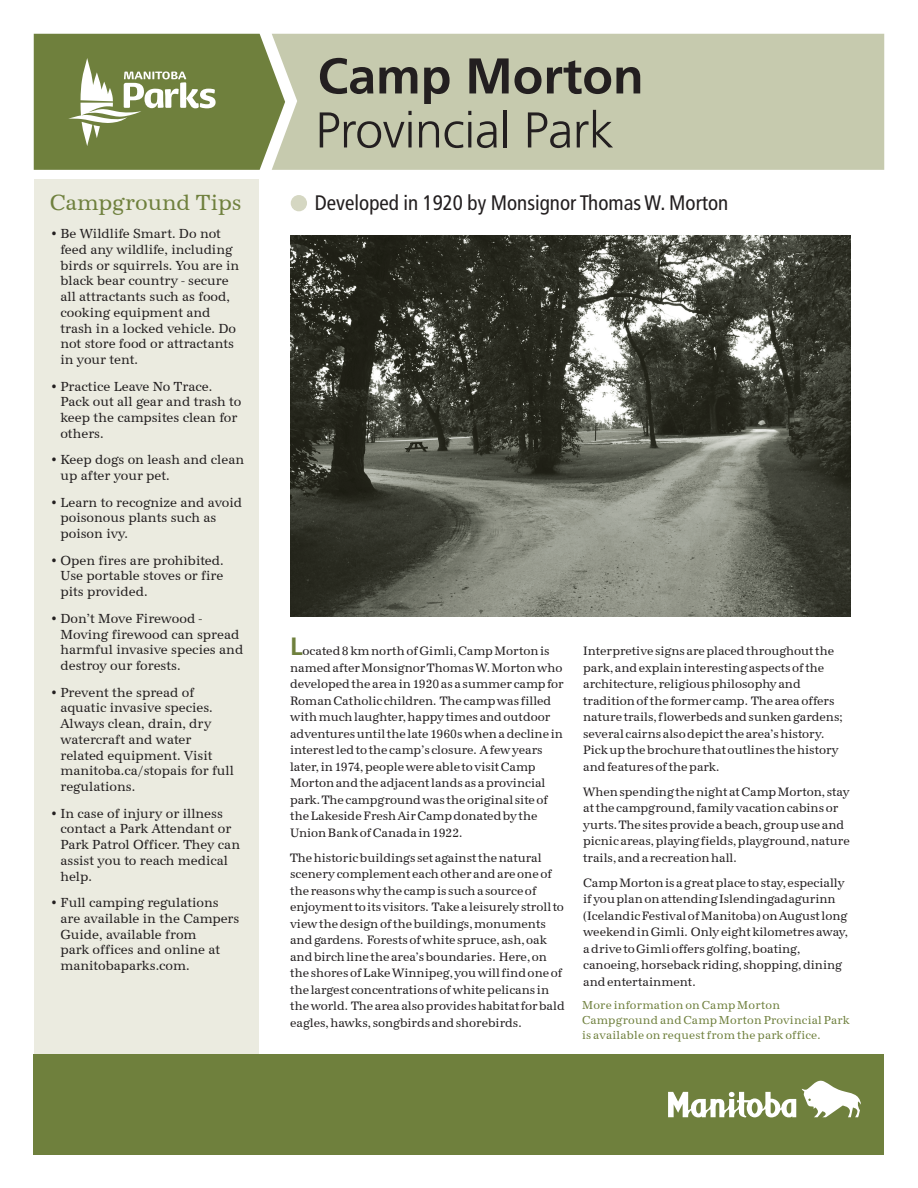
<style>
.page{position:relative;width:918px;height:1188px;background:#fff}
.page>*{position:absolute;margin:0;border:0;box-sizing:border-box;transform-origin:0 0}
.Provincial_Park{font:300 50.25px "Frutiger";letter-spacing:-.01em;color:#231f20}
.Bold_Header{font:700 50.25px "Frutiger";color:#231f20}
.t1{font:22.5px "URW Antiqua T Regu Narr";color:#6f803d}
.Description_front{font:condensed 21px "Frutiger";color:#231f20}
.Campround_Tips_Bullets{font:13.5px/15.8px "URW Antiqua T Regu Narr";color:#231f20}
.Front_Body{font:12.6px/16.5px "URW Antiqua T Regu Narr";color:#231f20}
.Front_Body_Continue{font:12.6px/16.5px "URW Antiqua T Regu Narr";color:#231f20}
.Front_Body_Continue-2{font:11.85px/15px "URW Antiqua T Regu Narr";letter-spacing:.02em;color:#6f803d}
.s1{font-family:"Frutiger";font-weight:700;font-size:25.05px;color:#6f803d}
</style>
<div class="page">
<div style="left:285px;top:34px;width:599px;height:136px;background:#c6caae"></div>
<div style="left:34px;top:179px;width:225px;height:925px;background:#ebebe0"></div>
<div style="left:34px;top:1054px;width:850px;height:100px;background:#6f803d"></div>
<div style="left:291px;top:195px;width:16px;height:16px;background:#d5d7c2;border-radius:50%"></div>
<svg style="left:34px;top:34px;width:251px;height:136px;background:#819056"></svg>
<img style="left:290px;top:235px;width:560px;height:382px">
<svg style="left:802px;top:1080px;width:59px;height:37px"></svg>
<svg style="left:668px;top:1092px;width:128px;height:25px"></svg>
<h1 class="t1" style="left:50px;top:190px;width:193px">Campground Tips</h1>
<p class="Campround_Tips_Bullets" style="left:60px;top:226px;width:180px;text-indent:-10px">•Be Wildlife Smart. Do not feed any wildlife, including birds or squirrels. You are in black bear country - secure all attractants such as food, cooking equipment and trash in a locked vehicle. Do not store food or attractants in your tent.</p>
<p class="Campround_Tips_Bullets" style="left:60px;top:378px;width:182px;text-indent:-10px">•Practice Leave No Trace.<br>Pack out all gear and trash to keep the campsites clean for others.</p>
<p class="Campround_Tips_Bullets" style="left:60px;top:452px;width:185px;text-indent:-10px">• Keep dogs on leash and clean up after your pet.</p>
<p class="Campround_Tips_Bullets" style="left:60px;top:494px;width:183px;text-indent:-10px">•Learn to recognize and avoid poisonous plants such as poison ivy.</p>
<p class="Campround_Tips_Bullets" style="left:60px;top:552px;width:165px;text-align:justify;text-indent:-10px">•Open fires are prohibited.<br>Use portable stoves or fire pits provided.</p>
<p class="Campround_Tips_Bullets" style="left:60px;top:610px;width:184px;text-indent:-10px">•Don’t Move Firewood -<br>Moving firewood can spread harmful invasive species and destroy our forests.</p>
<p class="Campround_Tips_Bullets" style="left:60px;top:684px;width:175px;text-indent:-10px">•Prevent the spread of aquatic invasive species.<br>Always clean, drain, dry watercraft and water related equipment. Visit manitoba.ca/stopais for full regulations.</p>
<p class="Campround_Tips_Bullets" style="left:60px;top:805px;width:181px;text-indent:-10px">•In case of injury or illness contact a Park Attendant or<br>Park Patrol Officer. They can assist you to reach medical help.</p>
<p class="Campround_Tips_Bullets" style="left:60px;top:895px;width:181px;text-indent:-10px">•Full camping regulations are available in the Campers<br>Guide, available from<br>park offices and online at manitobaparks.com.</p>
<h1 class="Bold_Header" style="left:318px;top:46px;width:328px">Camp Morton</h1>
<h1 class="Provincial_Park" style="left:315px;top:102px;width:300px">Provincial Park</h1>
<p class="Description_front" style="left:315px;top:191px;width:415px">Developed in 1920 by Monsignor Thomas W. Morton</p>
<p class="Front_Body" style="left:290px;top:643px;width:275px"><span class="s1">L</span>ocated 8 km north of Gimli, Camp Morton is named after Monsignor Thomas W. Morton who developed the area in 1920 as a summer camp for Roman Catholic children. The camp was filled with much laughter, happy times and outdoor adventures until the late 1960s when a decline in interest led to the camp’s closure. A few years later, in 1974, people were able to visit Camp Morton and the adjacent lands as a provincial park. The campground was the original site of the Lakeside Fresh Air Camp donated by the Union Bank of Canada in 1922.</p>
<p class="Front_Body" style="left:290px;top:849px;width:276px">The historic buildings set against the natural scenery complement each other and are one of the reasons why the camp is such a source of enjoyment to its visitors. Take a leisurely stroll to view the design of the buildings, monuments and gardens. Forests of white spruce, ash, oak and birch line the area’s boundaries. Here, on the shores of Lake Winnipeg, you will find one of the largest concentrations of white pelicans in the world. The area also provides habitat for bald eagles, hawks, songbirds and shorebirds.</p>
<p class="Front_Body_Continue" style="left:583px;top:643px;width:261px">Interpretive signs are placed throughout the park, and explain interesting aspects of the architecture, religious philosophy and tradition of the former camp. The area offers nature trails, flowerbeds and sunken gardens; several cairns also depict the area’s history.<br>Pick up the brochure that outlines the history and features of the park.</p>
<p class="Front_Body_Continue" style="left:583px;top:783px;width:268px">When spending the night at Camp Morton, stay at the campground, family vacation cabins or yurts. The sites provide a beach, group use and picnic areas, playing fields, playground, nature trails, and a recreation hall.</p>
<p class="Front_Body_Continue" style="left:583px;top:874px;width:266px">Camp Morton is a great place to stay, especially if you plan on attending Islendingadagurinn (Icelandic Festival of Manitoba) on August long weekend in Gimli. Only eight kilometres away, a drive to Gimli offers golfing, boating, canoeing, horseback riding, shopping, dining and entertainment.</p>
<p class="Front_Body_Continue-2" style="left:582px;top:997px;width:269px">More information on Camp Morton<br>Campground and Camp Morton Provincial Park is available on request from the park office.</p>
</div>
